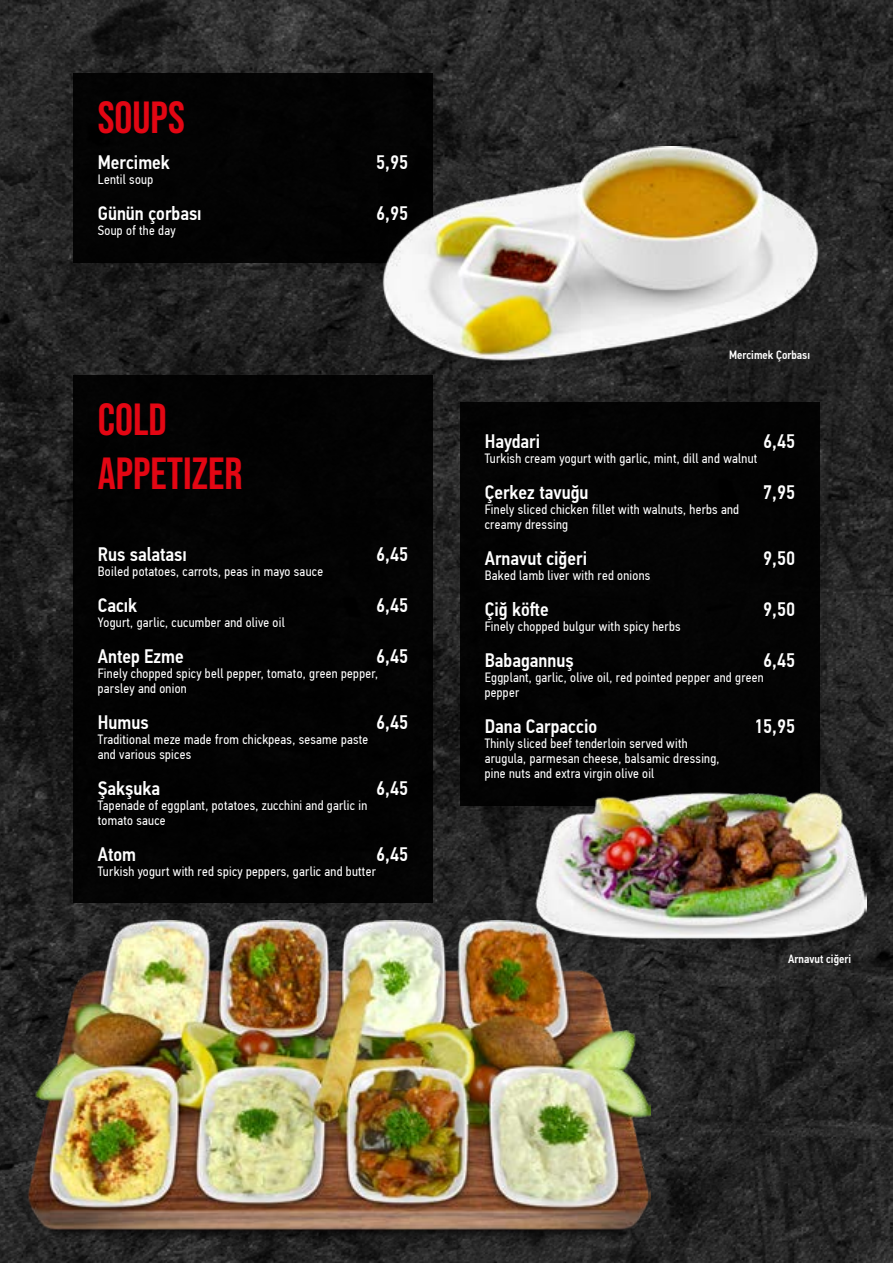
<style>
.page{position:relative;width:893px;height:1263px;background:#fff}
.page>*{position:absolute;margin:0;border:0;box-sizing:border-box;transform-origin:0 0}
.t1{font:45px/54px "Bebas Neue";color:#e30613}
.t2{font:500 19.5px "PF Din Text Cond Pro";color:#fff}
.t3{font:13.5px/15px "PF Din Text Cond Pro";letter-spacing:.02em;color:#fff}
.t4{font:500 12px "PF Din Text Cond Pro";color:#fff}
</style>
<div class="page">
<img style="left:0;top:0;width:893px;height:1263px">
<div style="left:73px;top:73px;width:360px;height:190px;background:#000"></div>
<div style="left:73px;top:375px;width:360px;height:527px;background:#000"></div>
<div style="left:460px;top:402px;width:360px;height:403px;background:#000"></div>
<img style="left:379px;top:147px;width:442px;height:220px">
<img style="left:26px;top:921px;width:625px;height:324px">
<img style="left:536px;top:792px;width:331px;height:157px">
<h1 class="t1" style="left:98px;top:90px;width:89px">SOUPS</h1>
<h2 class="t2" style="left:98px;top:150px;width:74px">Mercimek</h2>
<h2 class="t2" style="left:376px;top:150px;width:33px">5,95</h2>
<p class="t3" style="left:98px;top:172px;width:57px">Lentil soup</p>
<h2 class="t2" style="left:98px;top:201px;width:105px">Günün çorbası</h2>
<h2 class="t2" style="left:376px;top:201px;width:33px">6,95</h2>
<p class="t3" style="left:98px;top:223px;width:79px">Soup of the day</p>
<h1 class="t1" style="left:98px;top:392px;width:146px">COLD<br>APPETIZER</h1>
<h2 class="t2" style="left:98px;top:542px;width:91px">Rus salatası</h2>
<h2 class="t2" style="left:376px;top:542px;width:33px">6,45</h2>
<p class="t3" style="left:98px;top:563px;width:227px">Boiled potatoes, carrots, peas in mayo sauce</p>
<h2 class="t2" style="left:98px;top:593px;width:41px">Cacık</h2>
<h2 class="t2" style="left:376px;top:593px;width:33px">6,45</h2>
<p class="t3" style="left:98px;top:614px;width:189px">Yogurt, garlic, cucumber and olive oil</p>
<h2 class="t2" style="left:98px;top:644px;width:87px">Antep Ezme</h2>
<h2 class="t2" style="left:376px;top:644px;width:33px">6,45</h2>
<p class="t3" style="left:98px;top:665px;width:282px">Finely chopped spicy bell pepper, tomato, green pepper, parsley and onion</p>
<h2 class="t2" style="left:98px;top:710px;width:52px">Humus</h2>
<h2 class="t2" style="left:376px;top:710px;width:33px">6,45</h2>
<p class="t3" style="left:98px;top:731px;width:272px">Traditional meze made from chickpeas, sesame paste and various spices</p>
<h2 class="t2" style="left:98px;top:776px;width:64px">Şakşuka</h2>
<h2 class="t2" style="left:376px;top:776px;width:33px">6,45</h2>
<p class="t3" style="left:98px;top:797px;width:271px">Tapenade of eggplant, potatoes, zucchini and garlic in tomato sauce</p>
<h2 class="t2" style="left:98px;top:842px;width:40px">Atom</h2>
<h2 class="t2" style="left:376px;top:842px;width:33px">6,45</h2>
<p class="t3" style="left:98px;top:863px;width:280px">Turkish yogurt with red spicy peppers, garlic and butter</p>
<p class="t4" style="left:729px;top:348px;width:83px">Mercimek Çorbası</p>
<h2 class="t2" style="left:485px;top:429px;width:57px">Haydari</h2>
<h2 class="t2" style="left:763px;top:429px;width:33px">6,45</h2>
<p class="t3" style="left:485px;top:450px;width:274px">Turkish cream yogurt with garlic, mint, dill and walnut</p>
<h2 class="t2" style="left:485px;top:480px;width:105px">Çerkez tavuğu</h2>
<h2 class="t2" style="left:763px;top:480px;width:33px">7,95</h2>
<p class="t3" style="left:485px;top:501px;width:256px">Finely sliced chicken fillet with walnuts, herbs and creamy dressing</p>
<h2 class="t2" style="left:485px;top:546px;width:104px">Arnavut ciğeri</h2>
<h2 class="t2" style="left:763px;top:546px;width:33px">9,50</h2>
<p class="t3" style="left:485px;top:567px;width:167px">Baked lamb liver with red onions</p>
<h2 class="t2" style="left:485px;top:597px;width:65px">Çiğ köfte</h2>
<h2 class="t2" style="left:763px;top:597px;width:33px">9,50</h2>
<p class="t3" style="left:485px;top:618px;width:197px">Finely chopped bulgur with spicy herbs</p>
<h2 class="t2" style="left:485px;top:648px;width:90px">Babagannuş</h2>
<h2 class="t2" style="left:763px;top:648px;width:33px">6,45</h2>
<p class="t3" style="left:485px;top:669px;width:280px">Eggplant, garlic, olive oil, red pointed pepper and green pepper</p>
<h2 class="t2" style="left:485px;top:714px;width:114px">Dana Carpaccio</h2>
<h2 class="t2" style="left:754px;top:714px;width:43px">15,95</h2>
<p class="t3" style="left:485px;top:735px;width:236px">Thinly sliced beef tenderloin served with arugula, parmesan cheese, balsamic dressing, pine nuts and extra virgin olive oil</p>
<p class="t4" style="left:788px;top:952px;width:64px">Arnavut ciğeri</p>
</div>
